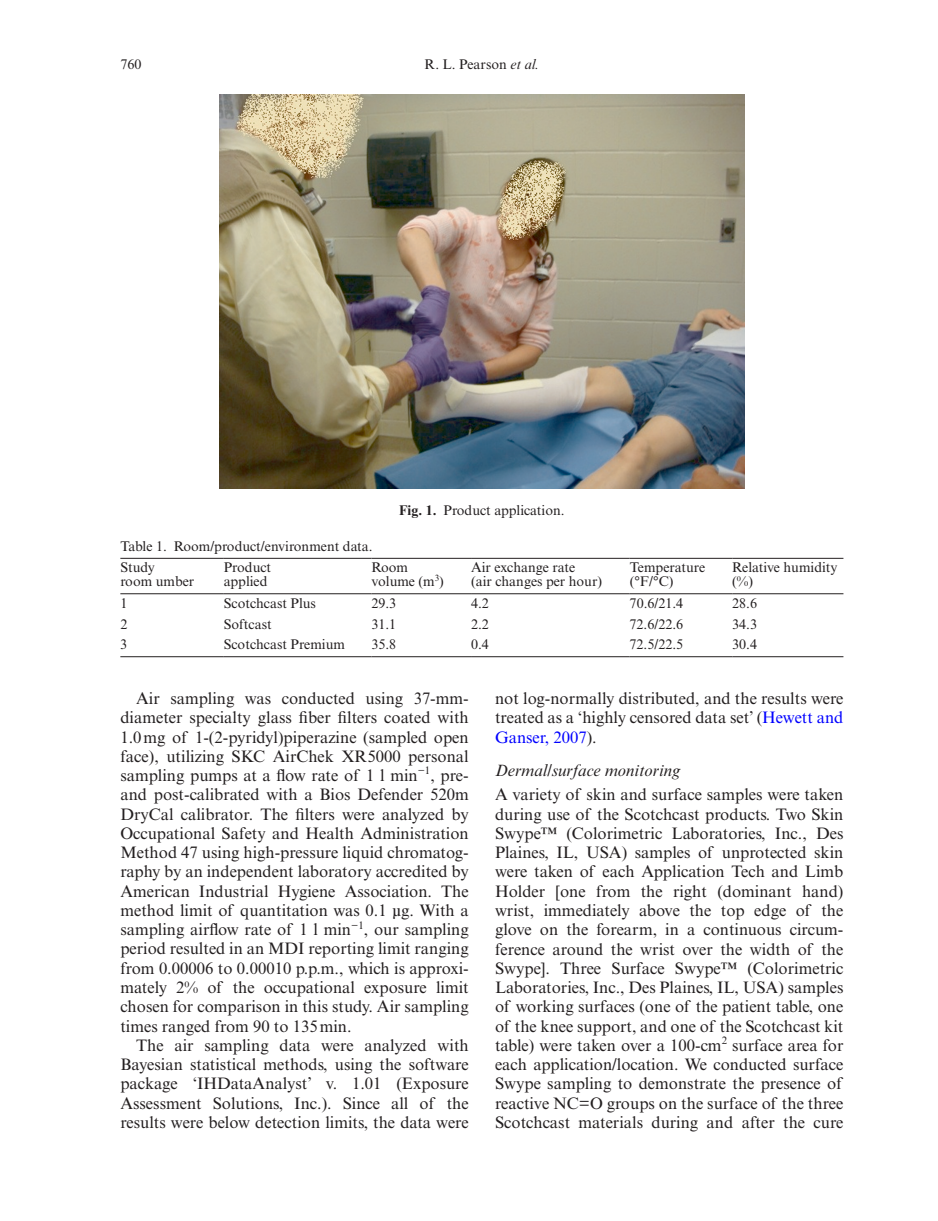
<style>
.page{position:relative;width:938px;height:1221px;background:#fff}
.page>*{position:absolute;margin:0;border:0;box-sizing:border-box;transform-origin:0 0}
.t1{font:16.62px/19.2px "Times New Roman MT Std";color:#231f20;text-align:justify}
.t2{font:italic 16.62px "Times New Roman MT Std";color:#231f20}
.t3{font:14px/14px "Times New Roman MT Std";color:#231f20}
.s1{font-style:italic}
.s2{font-weight:700}
.s3{font-family:"Gandhari Unicode"}
.s4{color:#00f}
</style>
<div class="page">
<img style="left:219px;top:95px;width:525px;height:393px">
<hr style="left:120px;top:558px;width:104px;height:1px;background:#231f20">
<hr style="left:120px;top:593px;width:104px;height:1px;background:#231f20">
<hr style="left:224px;top:558px;width:147px;height:1px;background:#231f20">
<hr style="left:224px;top:593px;width:147px;height:1px;background:#231f20">
<hr style="left:371px;top:558px;width:100px;height:1px;background:#231f20">
<hr style="left:371px;top:593px;width:100px;height:1px;background:#231f20">
<hr style="left:471px;top:558px;width:158px;height:1px;background:#231f20">
<hr style="left:471px;top:593px;width:158px;height:1px;background:#231f20">
<hr style="left:629px;top:558px;width:103px;height:1px;background:#231f20">
<hr style="left:629px;top:593px;width:103px;height:1px;background:#231f20">
<hr style="left:732px;top:558px;width:111px;height:1px;background:#231f20">
<hr style="left:732px;top:593px;width:111px;height:1px;background:#231f20">
<hr style="left:120px;top:656px;width:104px;height:1px;background:#231f20">
<hr style="left:224px;top:656px;width:147px;height:1px;background:#231f20">
<hr style="left:371px;top:656px;width:100px;height:1px;background:#231f20">
<hr style="left:471px;top:656px;width:158px;height:1px;background:#231f20">
<hr style="left:629px;top:656px;width:103px;height:1px;background:#231f20">
<hr style="left:732px;top:656px;width:111px;height:1px;background:#231f20">
<p class="t3" style="left:120px;top:57px;width:22px">760</p>
<p class="t3" style="left:424px;top:57px;width:116px">R. L. Pearson <span class="s1">et al.</span></p>
<p class="t3" style="left:399px;top:503px;width:167px"><span class="s2">Fig. 1.</span> Product application.</p>
<p class="t3" style="left:120px;top:535px;width:254px;line-height:21.3px">Table 1. Room/product/environment data.<br>Study</p>
<p class="t3" style="left:120px;top:574px;width:75px">room umber</p>
<p class="t3" style="left:224px;top:560px;width:49px">Product applied</p>
<p class="t3" style="left:371px;top:560px;width:74px">Room volume (m<sup>3</sup>)</p>
<p class="t3" style="left:471px;top:560px;width:132px">Air exchange rate<br>(air changes per hour)</p>
<p class="t3" style="left:629px;top:560px;width:77px">Temperature (°F/°C)</p>
<p class="t3" style="left:732px;top:560px;width:107px">Relative humidity (%)</p>
<p class="t3" style="left:120px;top:596px;width:8px">1</p>
<p class="t3" style="left:224px;top:596px;width:94px">Scotchcast Plus</p>
<p class="t3" style="left:371px;top:596px;width:26px">29.3</p>
<p class="t3" style="left:471px;top:596px;width:19px">4.2</p>
<p class="t3" style="left:629px;top:596px;width:55px">70.6/21.4</p>
<p class="t3" style="left:732px;top:596px;width:26px">28.6</p>
<p class="t3" style="left:120px;top:617px;width:8px">2</p>
<p class="t3" style="left:224px;top:617px;width:49px">Softcast</p>
<p class="t3" style="left:371px;top:617px;width:26px">31.1</p>
<p class="t3" style="left:471px;top:617px;width:19px">2.2</p>
<p class="t3" style="left:629px;top:617px;width:55px">72.6/22.6</p>
<p class="t3" style="left:732px;top:617px;width:26px">34.3</p>
<p class="t3" style="left:120px;top:637px;width:8px">3</p>
<p class="t3" style="left:224px;top:637px;width:123px">Scotchcast Premium</p>
<p class="t3" style="left:371px;top:637px;width:26px">35.8</p>
<p class="t3" style="left:471px;top:637px;width:19px">0.4</p>
<p class="t3" style="left:629px;top:637px;width:55px">72.5/22.5</p>
<p class="t3" style="left:732px;top:637px;width:26px">30.4</p>
<p class="t1" style="left:120px;top:688px;width:350px;text-indent:16px">Air sampling was conducted using 37-mm&shy;diameter specialty glass fiber filters coated with 1.0mg of 1-(2-pyridyl)piperazine (sampled open face), utilizing SKC AirChek XR5000 personal sampling pumps at a flow rate of 1 l min<sup>−1</sup>, pre&shy;and post-calibrated with a Bios Defender 520m DryCal calibrator. The filters were analyzed by Occupational Safety and Health Administration Method 47 using high-pressure liquid chromatog&shy;raphy by an independent laboratory accredited by American Industrial Hygiene Association. The method limit of quantitation was 0.1 <span class="s3">µ</span>g. With a sampling airflow rate of 1 l min<sup>−1</sup>, our sampling period resulted in an MDI reporting limit ranging from 0.00006 to 0.00010 p.p.m., which is approxi&shy;mately 2% of the occupational exposure limit chosen for comparison in this study. Air sampling times ranged from 90 to 135min.</p>
<p class="t1" style="left:120px;top:1035px;width:350px;text-indent:16px">The air sampling data were analyzed with Bayesian statistical methods, using the software package ‘IHDataAnalyst’ v. 1.01 (Exposure Assessment Solutions, Inc.). Since all of the results were below detection limits, the data were</p>
<p class="t1" style="left:495px;top:688px;width:350px">not log-normally distributed, and the results were treated as a ‘highly censored data set’ (<span class="s4">Hewett and Ganser, 2007</span>).</p>
<p class="t2" style="left:495px;top:760px;width:187px">Dermal/surface monitoring</p>
<p class="t1" style="left:495px;top:785px;width:350px">A variety of skin and surface samples were taken during use of the Scotchcast products. Two Skin Swype™ (Colorimetric Laboratories, Inc., Des Plaines, IL, USA) samples of unprotected skin were taken of each Application Tech and Limb Holder [one from the right (dominant hand) wrist, immediately above the top edge of the glove on the forearm, in a continuous circum&shy;ference around the wrist over the width of the Swype]. Three Surface Swype™ (Colorimetric Laboratories, Inc., Des Plaines, IL, USA) samples of working surfaces (one of the patient table, one of the knee support, and one of the Scotchcast kit table) were taken over a 100-cm<sup>2</sup> surface area for each application/location. We conducted surface Swype sampling to demonstrate the presence of reactive NC=O groups on the surface of the three Scotchcast materials during and after the cure</p>
</div>
